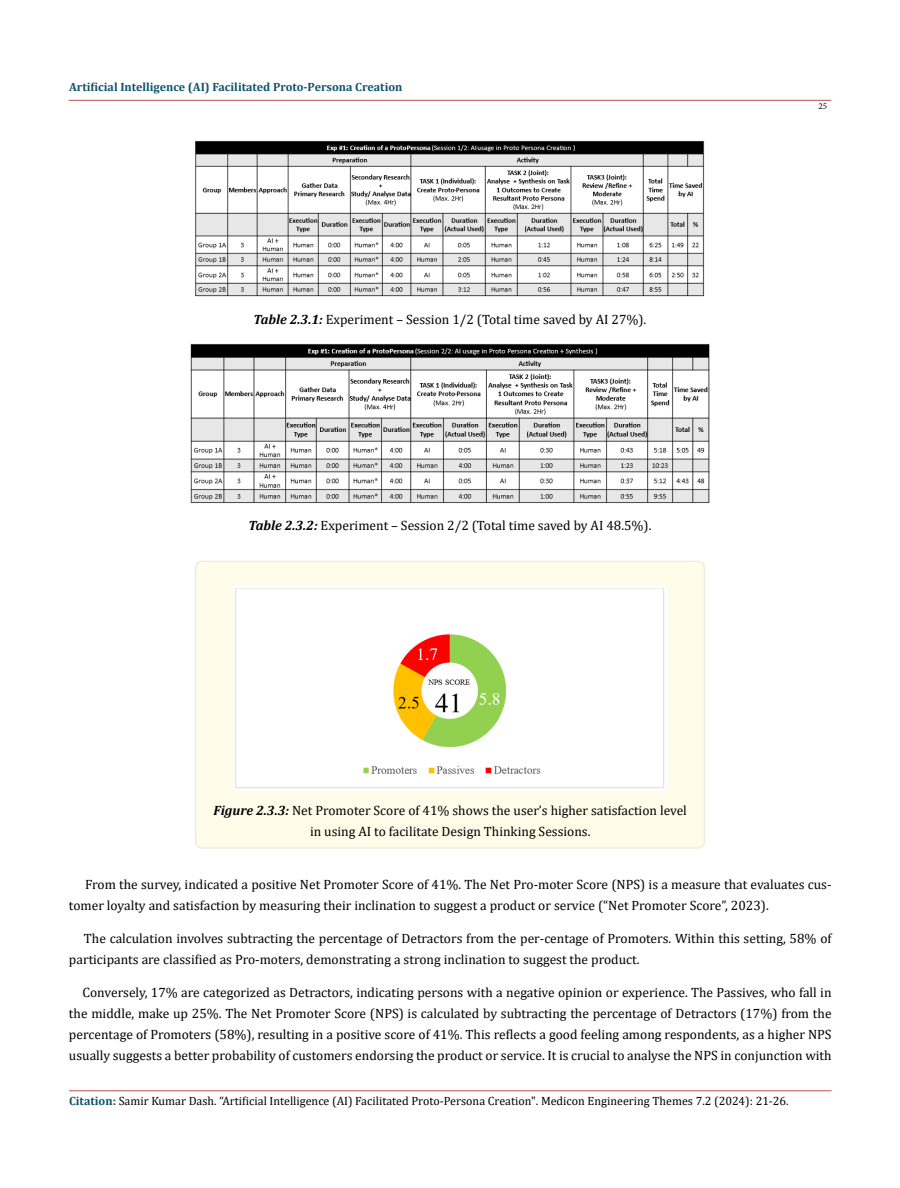
<style>
.page{position:relative;width:900px;height:1188px;background:#fff}
.page>*{position:absolute;margin:0;border:0;box-sizing:border-box;transform-origin:0 0}
.t1{font:13.5px/21px "Cambria";color:#000}
.t2{font:12px "Cambria";color:#000}
.t3{font:700 12px "Cambria";color:#0e536a}
.t4{font:9px "Minion Pro";color:#000}
.s1{font-weight:700;font-style:italic}
.s2{font-weight:700;color:#0e536a}
.s3{font-weight:700;color:#173e88}
</style>
<div class="page">
<hr style="left:69px;top:1091px;width:763px;height:1px;background:#c0504d">
<hr style="left:69px;top:100px;width:762px;height:1px;background:#c0504d">
<img style="left:195px;top:140px;width:510px;height:157px">
<img style="left:190px;top:343px;width:520px;height:161px">
<div style="left:196px;top:561px;width:508px;height:287px;background:#fffde9;border-radius:6px"></div>
<div style="left:195px;top:561px;width:510px;height:288px;border:2px solid #eeece1;border-radius:6px"></div>
<img style="left:234px;top:585px;width:433px;height:206px">
<p class="t3" style="left:69px;top:79px;width:335px">Artificial Intelligence (AI) Facilitated Proto-Persona Creation</p>
<p class="t1" style="left:254px;top:309px;width:394px"><span class="s1">Table 2.3.1:</span> Experiment – Session 1/2 (Total time saved by AI 27%).</p>
<p class="t1" style="left:248px;top:515px;width:405px"><span class="s1">Table 2.3.2:</span> Experiment – Session 2/2 (Total time saved by AI 48.5%).</p>
<p class="t1" style="left:214px;top:801px;width:475px;line-height:20.2px;text-align:center"><span class="s1">Figure 2.3.3:</span> Net Promoter Score of 41% shows the user’s higher satisfaction level in using AI to facilitate Design Thinking Sessions.</p>
<p class="t4" style="left:818px;top:100px;width:10px">25</p>
<p class="t1" style="left:69px;top:873px;width:764px;text-indent:16px">From the survey, indicated a positive Net Promoter Score of 41%. The Net Pro-moter Score (NPS) is a measure that evaluates cus&shy;tomer loyalty and satisfaction by measuring their inclination to suggest a product or service (“Net Promoter Score”, 2023).</p>
<p class="t1" style="left:69px;top:927px;width:764px;text-indent:15px">The calculation involves subtracting the percentage of Detractors from the per-centage of Promoters. Within this setting, 58% of participants are classified as Pro-moters, demonstrating a strong inclination to suggest the product.</p>
<p class="t1" style="left:69px;top:981px;width:764px;text-align:justify;text-indent:14px">Conversely, 17% are categorized as Detractors, indicating persons with a negative opinion or experience. The Passives, who fall in the middle, make up 25%. The Net Promoter Score (NPS) is calculated by subtracting the percentage of Detractors (17%) from the percentage of Promoters (58%), resulting in a positive score of 41%. This reflects a good feeling among respondents, as a higher NPS usually suggests a better probability of customers endorsing the product or service. It is crucial to analyse the NPS in conjunction with</p>
<p class="t2" style="left:69px;top:1094px;width:721px"><span class="s2">Citation</span><span class="s3">:</span> Samir Kumar Dash. “Artificial Intelligence (AI) Facilitated Proto-Persona Creation". Medicon Engineering Themes 7.2 (2024): 21-26.</p>
</div>
